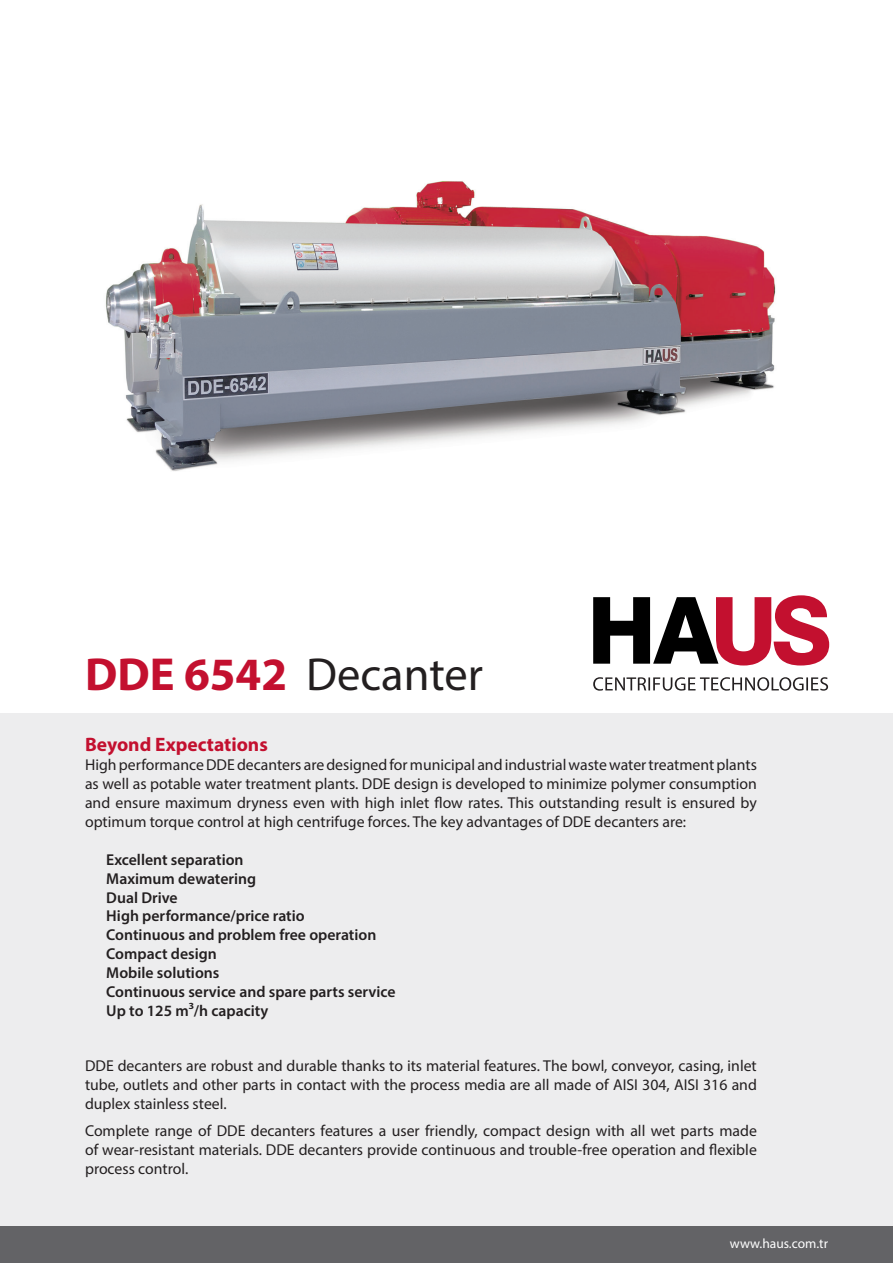
<style>
.page{position:relative;width:893px;height:1263px;background:#fff}
.page>*{position:absolute;margin:0;border:0;box-sizing:border-box;transform-origin:0 0}
.t1{font:46.5px "Myriad Pro";color:#231f20}
.t2{font:700 19.5px "Myriad Pro";color:#c3102f}
.t3{font:15.75px/18.9px "Myriad Pro";color:#231f20;text-align:justify}
.t4{font:600 15.75px/18.9px "Myriad Pro";color:#231f20}
.t5{font:13.5px "Myriad Pro";color:#fff}
.s1{font-weight:700;color:#c3102f}
</style>
<div class="page">
<img style="left:106px;top:181px;width:670px;height:290px">
<div style="left:0;top:714px;width:893px;height:549px;background:#ededee"></div>
<div style="left:0;top:1227px;width:893px;height:36px;background:#636366"></div>
<svg style="left:593px;top:595px;width:236px;height:70px"></svg>
<svg style="left:593px;top:677px;width:235px;height:14px"></svg>
<h1 class="t1" style="left:85px;top:645px;width:399px"><span class="s1">DDE 6542</span> Decanter</h1>
<p class="t2" style="left:85px;top:732px;width:184px">Beyond Expectations</p>
<p class="t3" style="left:85px;top:755px;width:673px">High performance DDE decanters are designed for municipal and industrial waste water treatment plants as well as potable water treatment plants. DDE design is developed to minimize polymer consumption and ensure maximum dryness even with high inlet flow rates. This outstanding result is ensured by optimum torque control at high centrifuge forces. The key advantages of DDE decanters are:</p>
<p class="t4" style="left:106px;top:850px;width:291px">Excellent separation<br>Maximum dewatering<br>Dual Drive<br>High performance/price ratio<br>Continuous and problem free operation<br>Compact design<br>Mobile solutions<br>Continuous service and spare parts service<br>Up to 125 m³/h capacity</p>
<p class="t3" style="left:85px;top:1056px;width:673px">DDE decanters are robust and durable thanks to its material features. The bowl, conveyor, casing, inlet tube, outlets and other parts in contact with the process media are all made of AISI 304, AISI 316 and duplex stainless steel.</p>
<p class="t3" style="left:85px;top:1121px;width:673px">Complete range of DDE decanters features a user friendly, compact design with all wet parts made of wear-resistant materials. DDE decanters provide continuous and trouble-free operation and flexible process control.</p>
<p class="t5" style="left:730px;top:1235px;width:100px">www.haus.com.tr</p>
</div>
